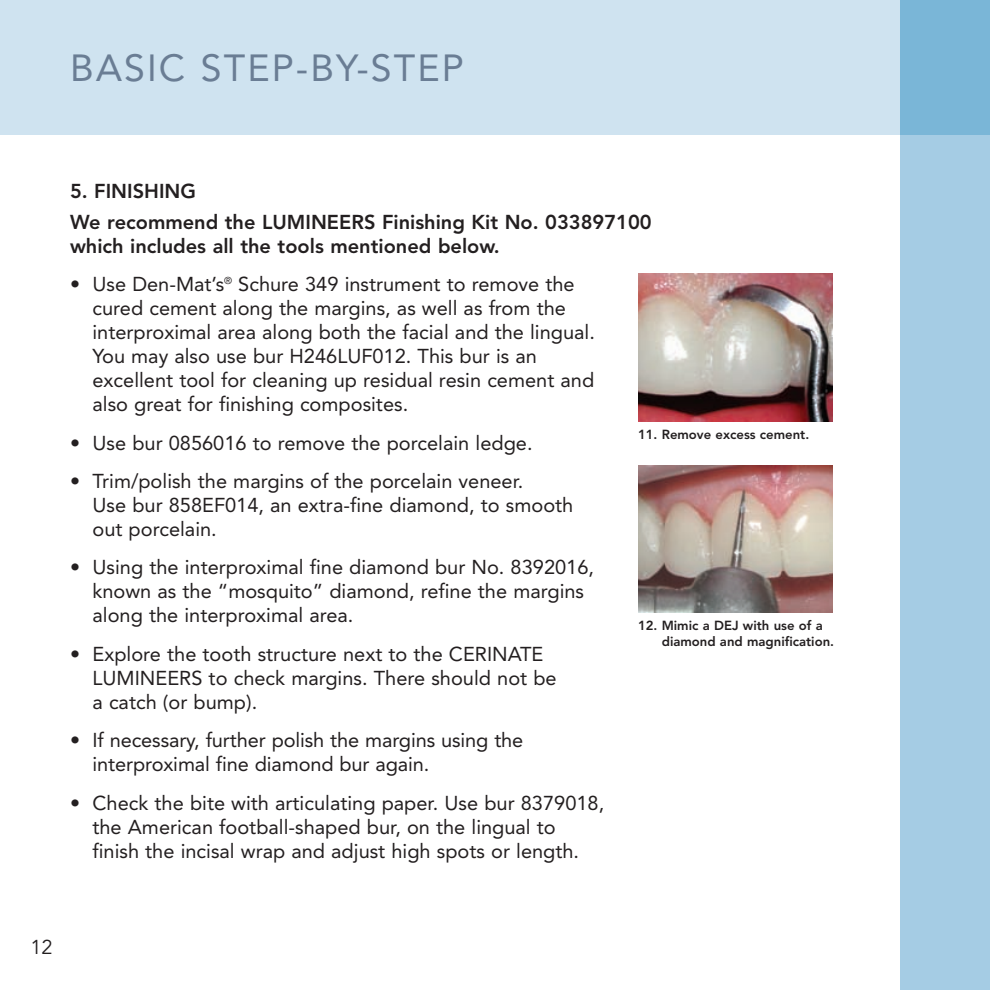
<style>
.page{position:relative;width:990px;height:990px;background:#fff}
.page>*{position:absolute;margin:0;border:0;box-sizing:border-box;transform-origin:0 0}
.t1{font:37.5px "Avenir";letter-spacing:.055em;color:#6a7d94}
.t2{font:20px/24px "Avenir";color:#231f20}
.t3{font:800 20px/31.2px "Avenir";color:#231f20}
.t4{font:20px "Avenir";color:#231f20}
.t5{font:800 13px/15.8px "Avenir";color:#231f20}
</style>
<div class="page">
<div style="left:0;top:0;width:990px;height:135px;background:#cfe3f0"></div>
<div style="left:900px;top:0;width:90px;height:990px;background:#a5cce4"></div>
<div style="left:900px;top:0;width:90px;height:135px;background:#7ab6d7"></div>
<img style="left:638px;top:274px;width:194px;height:147px">
<img style="left:638px;top:465px;width:194px;height:148px">
<h1 class="t1" style="left:70px;top:52px;width:395px">BASIC STEP-BY-STEP</h1>
<p class="t3" style="left:70px;top:177px;width:583px">5. FINISHING<br>We recommend the LUMINEERS Finishing Kit No. 033897100</p>
<p class="t3" style="left:70px;top:232px;width:431px">which includes all the tools mentioned below.</p>
<p class="t2" style="left:92px;top:274px;width:504px;text-indent:-22px">• Use Den-Mat’s<sup>®</sup> Schure 349 instrument to remove the cured cement along the margins, as well as from the interproximal area along both the facial and the lingual.<br>You may also use bur H246LUF012. This bur is an excellent tool for cleaning up residual resin cement and also great for finishing composites.</p>
<p class="t2" style="left:70px;top:432px;width:464px">• Use bur 0856016 to remove the porcelain ledge.</p>
<p class="t2" style="left:92px;top:471px;width:482px;text-indent:-22px">• Trim/polish the margins of the porcelain veneer.<br>Use bur 858EF014, an extra-fine diamond, to smooth out porcelain.</p>
<p class="t2" style="left:92px;top:557px;width:503px;text-indent:-22px">• Using the interproximal fine diamond bur No. 8392016, known as the “mosquito” diamond, refine the margins along the interproximal area.</p>
<p class="t2" style="left:93px;top:644px;width:466px;text-indent:-22px">• Explore the tooth structure next to the CERINATE<br>LUMINEERS to check margins. There should not be a catch (or bump).</p>
<p class="t2" style="left:93px;top:730px;width:432px;text-indent:-22px">• If necessary, further polish the margins using the interproximal fine diamond bur again.</p>
<p class="t2" style="left:93px;top:792px;width:513px;text-indent:-22px">• Check the bite with articulating paper. Use bur 8379018, the American football-shaped bur, on the lingual to finish the incisal wrap and adjust high spots or length.</p>
<p class="t5" style="left:638px;top:427px;width:173px">11. Remove excess cement.</p>
<p class="t5" style="left:662px;top:619px;width:174px;text-indent:-24px">12. Mimic a DEJ with use of a diamond and magnification.</p>
<p class="t4" style="left:30px;top:938px;width:24px">12</p>
</div>
